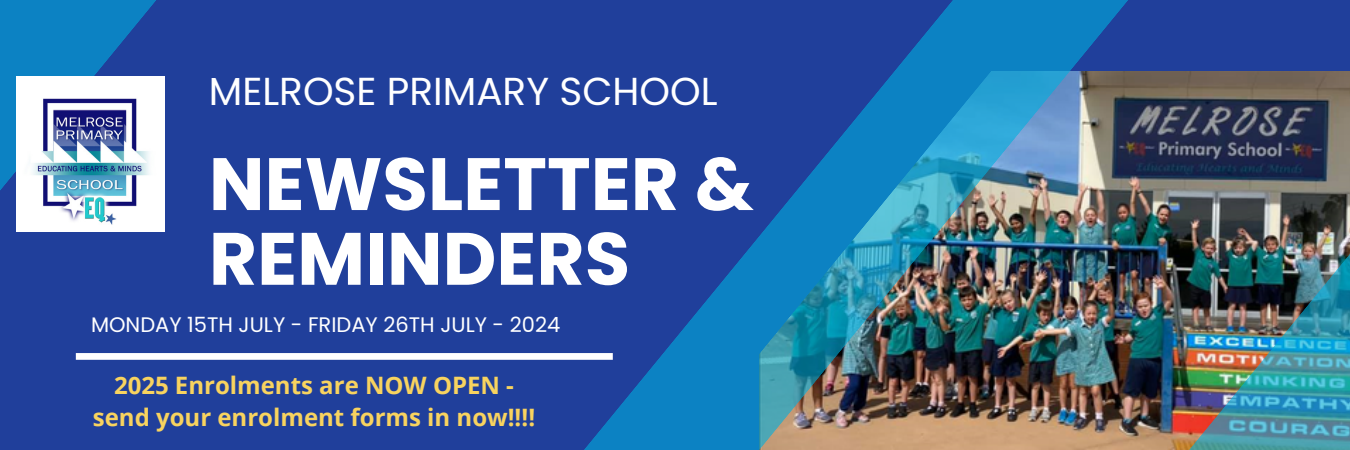
<style>
.page{position:relative;width:1350px;height:450px;background:#fff}
.page>*{position:absolute;margin:0;border:0;box-sizing:border-box;transform-origin:0 0}
.t1{font:700 74.1px/74.7px "Poppins";color:#fff}
.t2{font:39px "Poppins";color:#fff}
.t3{font:700 24px/32.1px "Open Sans";color:#f8d35f;text-align:center}
.t4{font:21px "Poppins";color:#fff}
</style>
<div class="page">
<div style="left:0;top:0;width:534px;height:450px;background:#203f9b"></div>
<img style="left:1178px;top:0;width:172px;height:450px">
<img style="left:16px;top:76px;width:149px;height:155px">
<img style="left:534px;top:0;width:644px;height:450px">
<div style="left:76px;top:353px;width:537px;height:7px;background:#fff"></div>
<h3 class="t2" style="left:209px;top:64px;width:510px">MELROSE PRIMARY SCHOOL</h3>
<h1 class="t1" style="left:209px;top:147px;width:546px">NEWSLETTER &amp;<br>REMINDERS</h1>
<p class="t4" style="left:91px;top:310px;width:471px">MONDAY 15TH JULY - FRIDAY 26TH JULY - 2024</p>
<p class="t3" style="left:93px;top:369px;width:444px">2025 Enrolments are NOW OPEN - send your enrolment forms in now!!!!</p>
</div>
